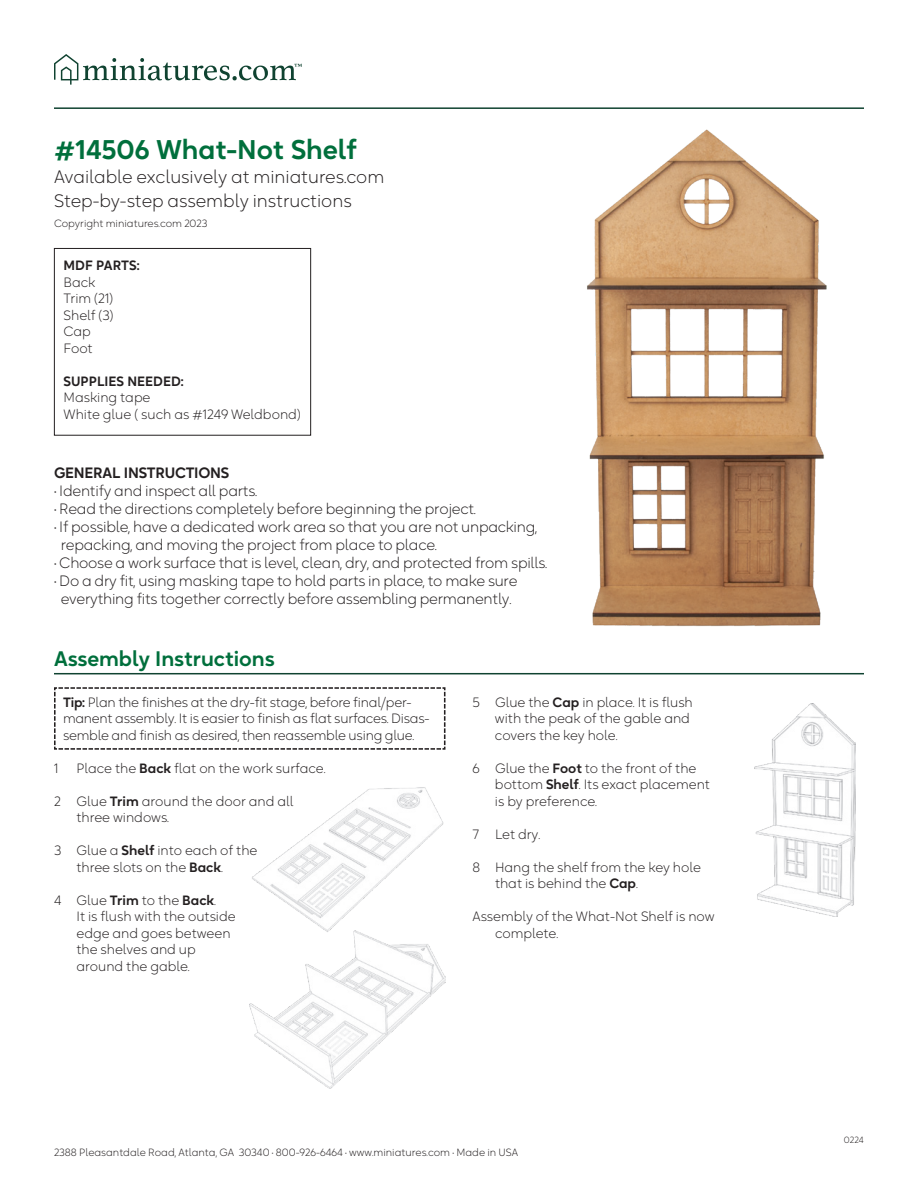
<style>
.page{position:relative;width:918px;height:1188px;background:#fff}
.page>*{position:absolute;margin:0;border:0;box-sizing:border-box;transform-origin:0 0}
.Headline{font:600 27px "Okta Neue";color:#006f3c}
.Assembly_Instructions_Headline{font:600 21px "Okta Neue";color:#006f3c}
.Subheadline{font:300 18px "Okta Neue";color:#231f20}
.General_Instruction_Body{font:300 15px/18px "Okta Neue";letter-spacing:-.015em;color:#231f20}
.General_Instructions_Headline{font:600 15px "Okta Neue";letter-spacing:-.015em;color:#231f20}
.Body{font:300 13.5px/16.5px "Okta Neue";color:#231f20}
.Tip{font:300 13.5px/16.5px "Okta Neue";letter-spacing:-.015em;color:#231f20}
.Part_list{font:300 13.5px "Okta Neue";color:#231f20}
.Parts_list_Bold{font:600 13.5px "Okta Neue";color:#231f20}
.Body-2{font:300 10.5px "Okta Neue";color:#231f20}
.t1{font:300 9px "Okta Neue";color:#231f20}
.s1{font-weight:600}
</style>
<div class="page">
<svg style="left:54px;top:687px;width:392px;height:63px"></svg>
<div style="left:54px;top:248px;width:257px;height:188px;border:1px solid #231f20"></div>
<hr style="left:54px;top:673px;width:810px;height:1px;background:#104331">
<svg style="left:54px;top:54px;width:248px;height:31px"></svg>
<hr style="left:54px;top:107px;width:810px;height:2px;background:#104331">
<img style="left:587px;top:129px;width:240px;height:498px">
<img style="left:252px;top:787px;width:192px;height:144px">
<img style="left:250px;top:931px;width:196px;height:158px">
<img style="left:755px;top:704px;width:101px;height:212px">
<p class="Headline" style="left:54px;top:129px;width:304px">#14506 What-Not Shelf</p>
<p class="Subheadline" style="left:54px;top:164px;width:332px">Available exclusively at miniatures.com</p>
<p class="Subheadline" style="left:54px;top:188px;width:299px">Step-by-step assembly instructions</p>
<p class="Body-2" style="left:54px;top:215px;width:155px">Copyright miniatures.com 2023</p>
<p class="Parts_list_Bold" style="left:64px;top:255px;width:78px">MDF PARTS:</p>
<p class="Part_list" style="left:64px;top:273px;width:33px">Back</p>
<p class="Part_list" style="left:64px;top:289px;width:51px">Trim (21)</p>
<p class="Part_list" style="left:64px;top:306px;width:51px">Shelf (3)</p>
<p class="Part_list" style="left:64px;top:322px;width:29px">Cap</p>
<p class="Part_list" style="left:64px;top:339px;width:31px">Foot</p>
<p class="Parts_list_Bold" style="left:64px;top:371px;width:122px">SUPPLIES NEEDED:</p>
<p class="Part_list" style="left:64px;top:388px;width:88px">Masking tape</p>
<p class="Part_list" style="left:64px;top:405px;width:239px">White glue ( such as #1249 Weldbond)</p>
<p class="General_Instructions_Headline" style="left:54px;top:461px;width:177px">GENERAL INSTRUCTIONS</p>
<p class="General_Instruction_Body" style="left:54px;top:481px;width:205px">• Identify and inspect all parts.</p>
<p class="General_Instruction_Body" style="left:54px;top:499px;width:423px">• Read the directions completely before beginning the project.</p>
<p class="General_Instruction_Body" style="left:61px;top:517px;width:478px;text-indent:-7px">• If possible, have a dedicated work area so that you are not unpacking, repacking, and moving the project from place to place.</p>
<p class="General_Instruction_Body" style="left:54px;top:553px;width:495px">• Choose a work surface that is level, clean, dry, and protected from spills.</p>
<p class="General_Instruction_Body" style="left:54px;top:571px;width:465px;text-align:center">• Do a dry fit, using masking tape to hold parts in place, to make sure everything fits together correctly before assembling permanently.</p>
<p class="Assembly_Instructions_Headline" style="left:54px;top:642px;width:222px">Assembly Instructions</p>
<p class="Tip" style="left:63px;top:693px;width:368px"><span class="s1">Tip:</span> Plan the finishes at the dry-fit stage, before final/per&shy;manent assembly. It is easier to finish as flat surfaces. Disas&shy;semble and finish as desired, then reassemble using glue.</p>
<p class="Body" style="left:54px;top:759px;width:6px">1</p>
<p class="Body" style="left:77px;top:759px;width:251px">Place the <span class="s1">Back</span> flat on the work surface.</p>
<p class="Body" style="left:76px;top:792px;width:219px;text-indent:-22px">2 Glue <span class="s1">Trim</span> around the door and all three windows.</p>
<p class="Body" style="left:76px;top:842px;width:182px;text-indent:-22px">3 Glue a <span class="s1">Shelf</span> into each of the three slots on the <span class="s1">Back</span>.</p>
<p class="Body" style="left:76px;top:891px;width:161px;text-indent:-22px">4 Glue <span class="s1">Trim</span> to the <span class="s1">Back</span>.<br>It is flush with the outside edge and goes between the shelves and up around the gable.</p>
<p class="Body" style="left:495px;top:693px;width:199px;text-indent:-22px">5 Glue the <span class="s1">Cap</span> in place. It is flush with the peak of the gable and covers the key hole.</p>
<p class="Body" style="left:495px;top:759px;width:216px;text-indent:-22px">6 Glue the <span class="s1">Foot</span> to the front of the bottom <span class="s1">Shelf</span>. Its exact placement is by preference.</p>
<p class="Body" style="left:472px;top:825px;width:69px">7 Let dry.</p>
<p class="Body" style="left:495px;top:858px;width:208px;text-indent:-22px">8 Hang the shelf from the key hole that is behind the <span class="s1">Cap</span>.</p>
<p class="Body" style="left:495px;top:908px;width:221px;text-indent:-23px">Assembly of the What-Not Shelf is now complete.</p>
<p class="Body-2" style="left:54px;top:1144px;width:466px">2388 Pleasantdale Road, Atlanta, GA 30340 • 800-926-6464 • www.miniatures.com • Made in USA</p>
<p class="t1" style="left:844px;top:1133px;width:21px">0224</p>
</div>
